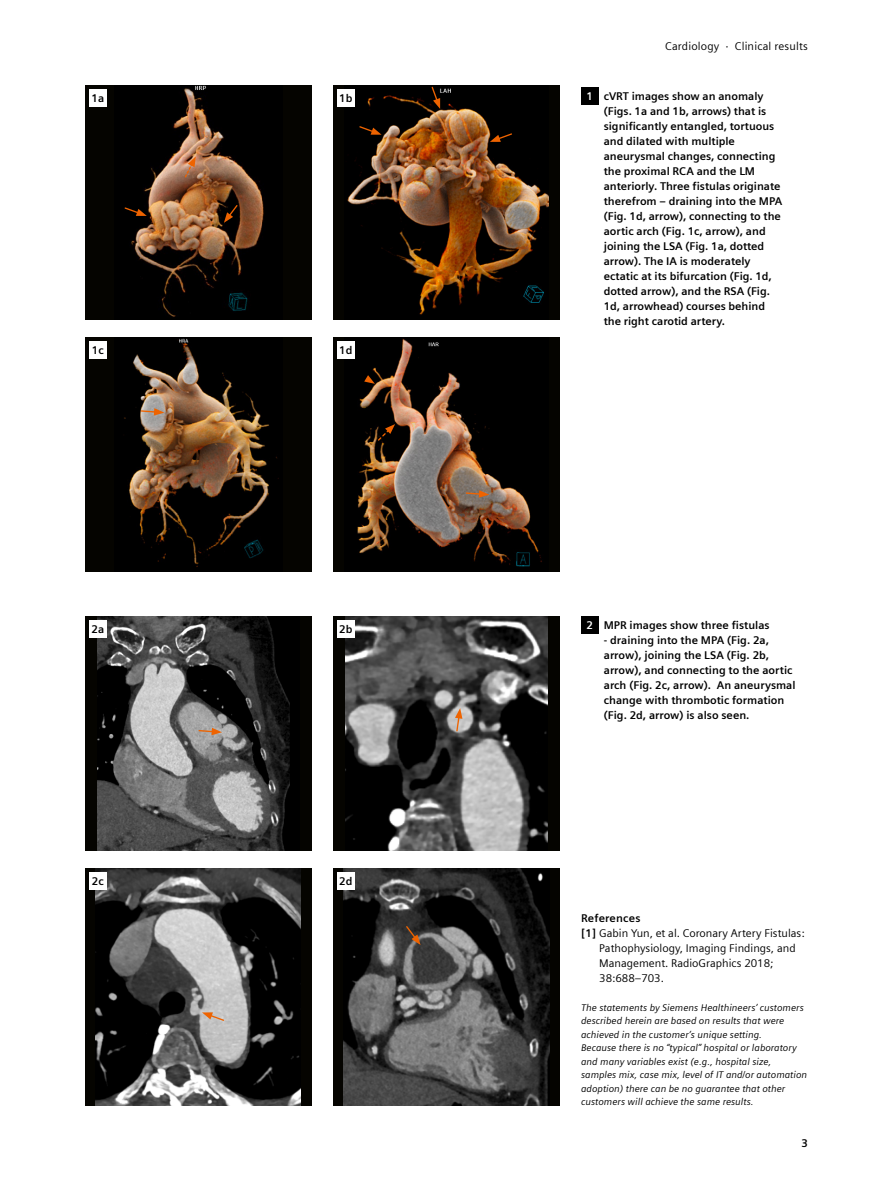
<style>
.page{position:relative;width:893px;height:1191px;background:#fff}
.page>*{position:absolute;margin:0;border:0;box-sizing:border-box;transform-origin:0 0}
.t1{font:700 11.25px/15px "Siemens Sans";letter-spacing:-.005em;color:#000}
.t2{font:11.25px "Siemens Sans";color:#000}
.t3{font:700 11.25px "Siemens Sans";letter-spacing:.015em;color:#000}
.t4{font:italic 9.75px/13.5px "Siemens Sans";color:#000}
.s1{color:#fff}
.s2{font-weight:700}
</style>
<div class="page">
<div style="left:581px;top:87px;width:17px;height:17px;background:#000"></div>
<div style="left:581px;top:616px;width:17px;height:17px;background:#000"></div>
<div style="left:85px;top:85px;width:227px;height:234px;background:#050400"></div>
<img style="left:131px;top:85px;width:133px;height:232px">
<div style="left:85px;top:616px;width:227px;height:234px;background:#050400"></div>
<img style="left:97px;top:616px;width:193px;height:234px">
<div style="left:85px;top:337px;width:227px;height:234px;background:#050400"></div>
<img style="left:124px;top:338px;width:155px;height:229px">
<div style="left:85px;top:868px;width:227px;height:238px;background:#050400"></div>
<img style="left:96px;top:868px;width:205px;height:238px">
<div style="left:333px;top:85px;width:227px;height:234px;background:#050400"></div>
<img style="left:345px;top:88px;width:203px;height:227px">
<div style="left:333px;top:616px;width:227px;height:234px;background:#050400"></div>
<img style="left:345px;top:616px;width:202px;height:234px">
<div style="left:333px;top:337px;width:227px;height:234px;background:#050400"></div>
<img style="left:345px;top:339px;width:197px;height:228px">
<div style="left:333px;top:868px;width:227px;height:238px;background:#050400"></div>
<img style="left:344px;top:868px;width:205px;height:238px">
<div style="left:89px;top:89px;width:17px;height:17px;background:#fff"></div>
<div style="left:89px;top:620px;width:17px;height:17px;background:#fff"></div>
<div style="left:89px;top:341px;width:17px;height:17px;background:#fff"></div>
<div style="left:89px;top:872px;width:17px;height:17px;background:#fff"></div>
<div style="left:337px;top:89px;width:17px;height:17px;background:#fff"></div>
<div style="left:337px;top:620px;width:17px;height:17px;background:#fff"></div>
<div style="left:337px;top:341px;width:17px;height:17px;background:#fff"></div>
<div style="left:337px;top:872px;width:17px;height:17px;background:#fff"></div>
<svg style="left:124px;top:206px;width:23px;height:10px"></svg>
<svg style="left:184px;top:156px;width:12px;height:23px"></svg>
<svg style="left:224px;top:204px;width:15px;height:19px"></svg>
<svg style="left:358px;top:125px;width:24px;height:10px"></svg>
<svg style="left:490px;top:132px;width:23px;height:10px"></svg>
<svg style="left:431px;top:86px;width:9px;height:23px"></svg>
<svg style="left:140px;top:408px;width:24px;height:7px"></svg>
<svg style="left:465px;top:490px;width:24px;height:8px"></svg>
<svg style="left:377px;top:424px;width:18px;height:18px"></svg>
<svg style="left:364px;top:375px;width:11px;height:9px"></svg>
<svg style="left:198px;top:728px;width:24px;height:7px"></svg>
<svg style="left:455px;top:708px;width:7px;height:24px"></svg>
<svg style="left:405px;top:924px;width:16px;height:21px"></svg>
<svg style="left:202px;top:1012px;width:23px;height:10px"></svg>
<p class="t1" style="left:91px;top:90px;width:14px">1a</p>
<p class="t1" style="left:339px;top:90px;width:15px">1b</p>
<p class="t2" style="left:665px;top:38px;width:144px">Cardiology · Clinical results</p>
<p class="t1" style="left:604px;top:88px;width:180px;text-indent:-17px"><span class="s1">1</span> cVRT images show an anomaly (Figs. 1a and 1b, arrows) that is significantly entangled, tortuous and dilated with multiple aneurysmal changes, connecting the proximal RCA and the LM anteriorly. Three fistulas originate therefrom – draining into the MPA (Fig. 1d, arrow), connecting to the aortic arch (Fig. 1c, arrow), and joining the LSA (Fig. 1a, dotted arrow). The IA is moderately ectatic at its bifurcation (Fig. 1d, dotted arrow), and the RSA (Fig.<br>1d, arrowhead) courses behind the right carotid artery.</p>
<p class="t1" style="left:92px;top:342px;width:14px">1c</p>
<p class="t1" style="left:339px;top:342px;width:15px">1d</p>
<p class="t1" style="left:91px;top:621px;width:14px">2a</p>
<p class="t1" style="left:339px;top:621px;width:15px">2b</p>
<p class="t1" style="left:586px;top:617px;width:185px"><span class="s1">2</span> MPR images show three fistulas</p>
<p class="t1" style="left:604px;top:632px;width:193px">- draining into the MPA (Fig. 2a, arrow), joining the LSA (Fig. 2b, arrow), and connecting to the aortic arch (Fig. 2c, arrow). An aneurysmal change with thrombotic formation (Fig. 2d, arrow) is also seen.</p>
<p class="t1" style="left:92px;top:873px;width:14px">2c</p>
<p class="t1" style="left:339px;top:873px;width:15px">2d</p>
<p class="t3" style="left:581px;top:909px;width:61px">References</p>
<p class="t2" style="left:581px;top:924px;width:225px"><span class="s2">[1]</span> Gabin Yun, et al. Coronary Artery Fistulas:</p>
<p class="t2" style="left:599px;top:939px;width:198px">Pathophysiology, Imaging Findings, and</p>
<p class="t2" style="left:599px;top:954px;width:176px">Management. RadioGraphics 2018;</p>
<p class="t2" style="left:599px;top:969px;width:66px">38:688–703.</p>
<p class="t4" style="left:581px;top:1000px;width:228px">The statements by Siemens Healthineers’ customers described herein are based on results that were achieved in the customer’s unique setting.<br>Because there is no “typical” hospital or laboratory and many variables exist (e.g., hospital size, samples mix, case mix, level of IT and/or automation adoption) there can be no guarantee that other customers will achieve the same results.</p>
<p class="t1" style="left:801px;top:1135px;width:8px">3</p>
</div>
